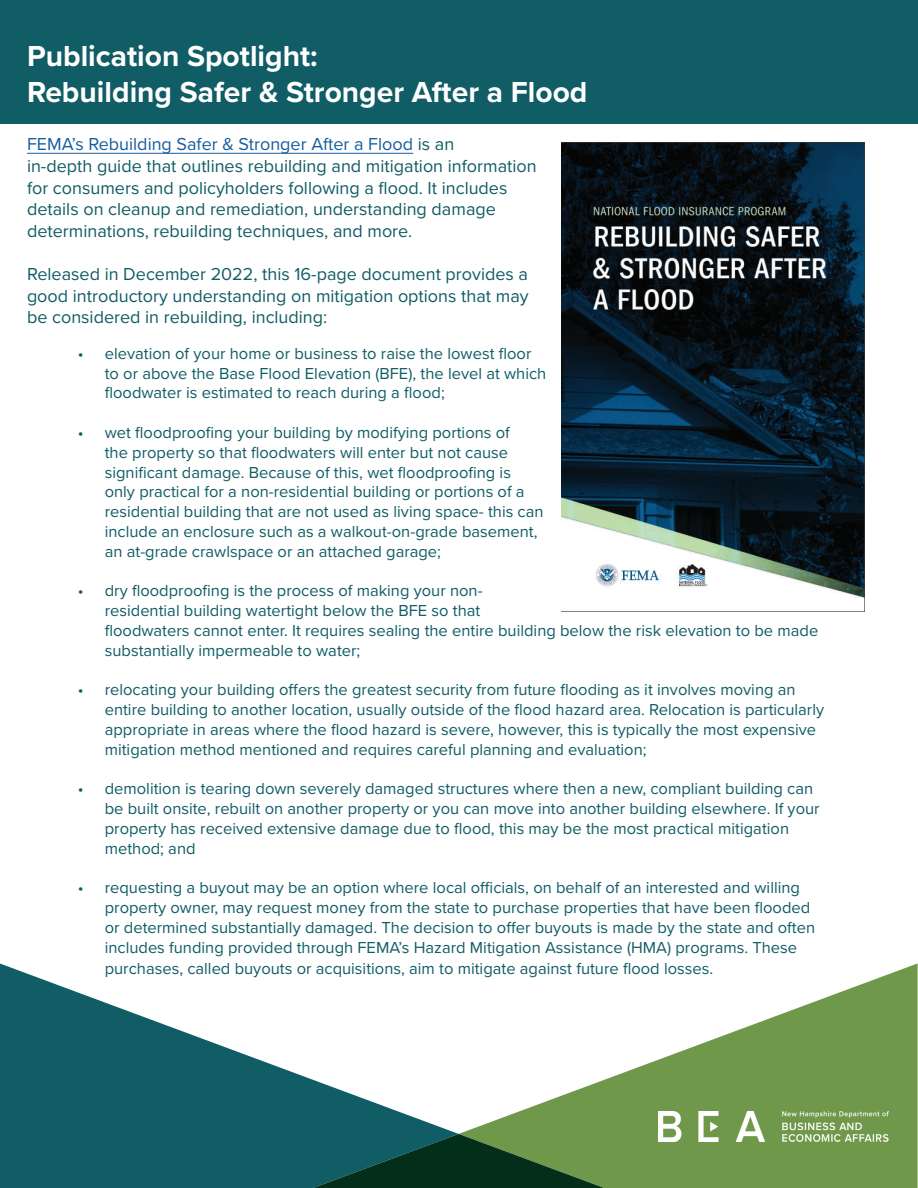
<style>
.page{position:relative;width:918px;height:1188px;background:#fff}
.page>*{position:absolute;margin:0;border:0;box-sizing:border-box;transform-origin:0 0}
.t1{font:700 30px/36px "Proxima Nova";color:#fff}
.t2{font:18px/21.6px "Proxima Nova";color:#115d66}
.t3{font:16.5px/19.8px "Proxima Nova";color:#115d66}
.s1{color:#175d9e}
</style>
<div class="page">
<svg style="left:0;top:963px;width:459px;height:225px;fill:#115d66"></svg>
<svg style="left:459px;top:963px;width:459px;height:225px;fill:#70984a"></svg>
<svg style="left:302px;top:1134px;width:313px;height:54px;background:#24573b"></svg>
<img style="left:659px;top:1111px;width:230px;height:30px">
<div style="left:0;top:0;width:918px;height:123px;background:#115d66"></div>
<hr style="left:27px;top:153px;width:386px;height:1px;background:#175d9e">
<img style="left:561px;top:142px;width:303px;height:470px">
<h1 class="t1" style="left:27px;top:38px;width:562px">Publication Spotlight:<br>Rebuilding Safer &amp; Stronger After a Flood</h1>
<p class="t2" style="left:27px;top:133px;width:511px"><span class="s1">FEMA’s Rebuilding Safer &amp; Stronger After a Flood</span> is an<br>in-depth guide that outlines rebuilding and mitigation information for consumers and policyholders following a flood. It includes details on cleanup and remediation, understanding damage determinations, rebuilding techniques, and more.</p>
<p class="t2" style="left:27px;top:262px;width:503px;text-align:justify">Released in December 2022, this 16-page document provides a good introductory understanding on mitigation options that may be considered in rebuilding, including:</p>
<p class="t3" style="left:105px;top:343px;width:443px;text-indent:-27px">• elevation of your home or business to raise the lowest floor to or above the Base Flood Elevation (BFE), the level at which floodwater is estimated to reach during a flood;</p>
<p class="t3" style="left:105px;top:422px;width:440px;text-indent:-27px">• wet floodproofing your building by modifying portions of<br>the property so that floodwaters will enter but not cause significant damage. Because of this, wet floodproofing is only practical for a non-residential building or portions of a residential building that are not used as living space- this can include an enclosure such as a walkout-on-grade basement, an at-grade crawlspace or an attached garage;</p>
<p class="t3" style="left:105px;top:580px;width:715px;text-indent:-27px">• dry floodproofing is the process of making your non-<br>residential building watertight below the BFE so that<br>floodwaters cannot enter. It requires sealing the entire building below the risk elevation to be made substantially impermeable to water;</p>
<p class="t3" style="left:105px;top:679px;width:721px;text-indent:-27px">• relocating your building offers the greatest security from future flooding as it involves moving an entire building to another location, usually outside of the flood hazard area. Relocation is particularly appropriate in areas where the flood hazard is severe, however, this is typically the most expensive mitigation method mentioned and requires careful planning and evaluation;</p>
<p class="t3" style="left:105px;top:778px;width:716px;text-indent:-27px">• demolition is tearing down severely damaged structures where then a new, compliant building can be built onsite, rebuilt on another property or you can move into another building elsewhere. If your property has received extensive damage due to flood, this may be the most practical mitigation method; and</p>
<p class="t3" style="left:105px;top:877px;width:712px;text-indent:-27px">• requesting a buyout may be an option where local officials, on behalf of an interested and willing property owner, may request money from the state to purchase properties that have been flooded or determined substantially damaged. The decision to offer buyouts is made by the state and often includes funding provided through FEMA’s Hazard Mitigation Assistance (HMA) programs. These</p>
<p class="t3" style="left:105px;top:958px;width:610px">purchases, called buyouts or acquisitions, aim to mitigate against future flood losses.</p>
</div>
